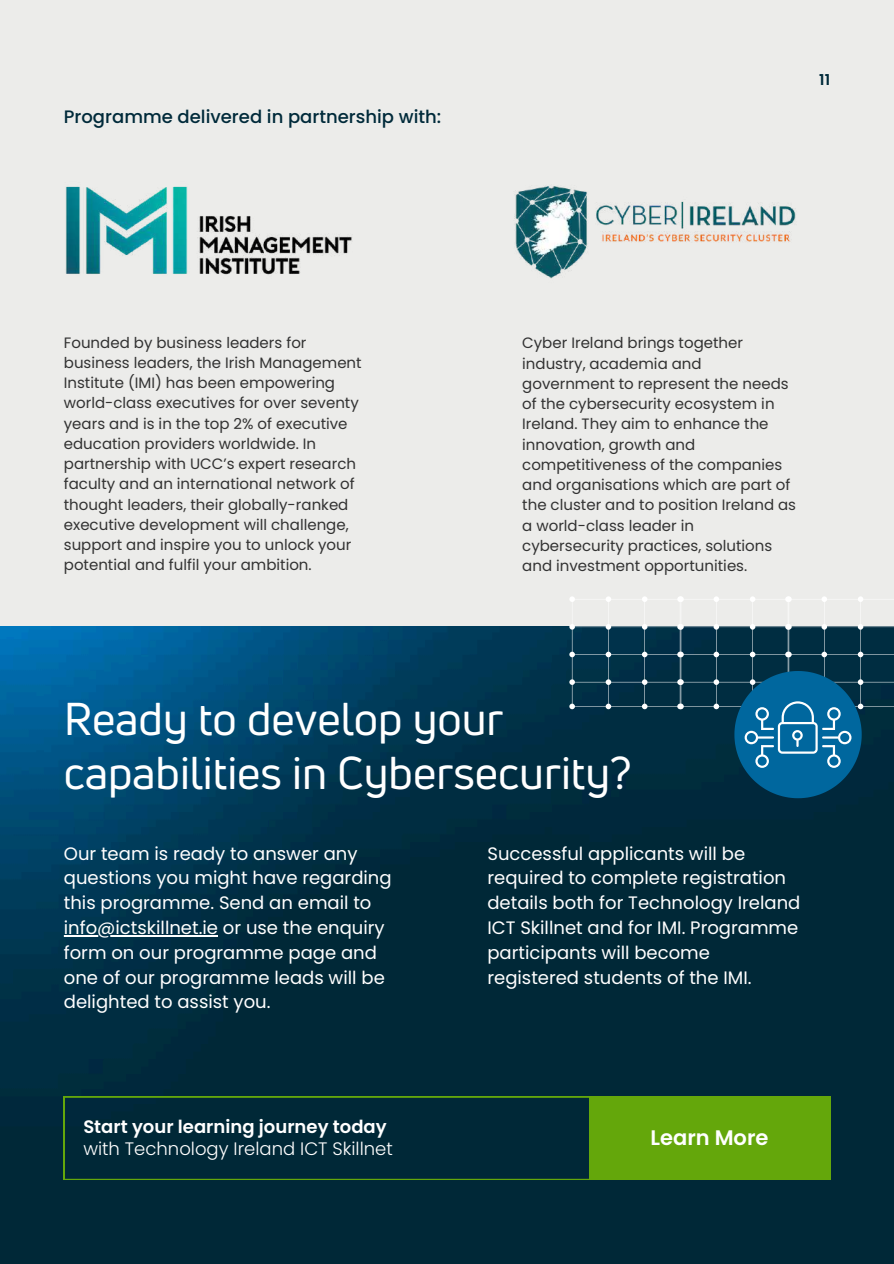
<style>
.page{position:relative;width:894px;height:1264px;background:#fff}
.page>*{position:absolute;margin:0;border:0;box-sizing:border-box;transform-origin:0 0}
.t1{font:45px/54px "Uni Neue";color:#fff}
.t2{font:600 21px "Poppins";color:#fff}
.t3{font:18px/24.8px "Poppins";color:#fff}
.t4{font:500 18px "Poppins";color:#002a3a}
.t5{font:300 18px "Poppins";color:#fff}
.t6{font:600 18px "Poppins";color:#fff}
.t7{font:15px/20.2px "Poppins";color:#323232}
.t8{font:600 15px "Poppins";color:#002a3a}
</style>
<div class="page">
<div style="left:0;top:0;width:893px;height:1263px;background:#ececea"></div>
<img style="left:0;top:626px;width:893px;height:637px">
<svg style="left:64px;top:1096px;width:765px;height:83px;background:#225427"></svg>
<svg style="left:569px;top:596px;width:324px;height:202px;background:#2c5b71"></svg>
<hr style="left:64px;top:935px;width:154px;height:1px;background:#fff">
<img style="left:65px;top:186px;width:287px;height:89px">
<img style="left:514px;top:186px;width:282px;height:93px">
<p class="t4" style="left:64px;top:104px;width:379px">Programme delivered in partnership with:</p>
<p class="t8" style="left:819px;top:70px;width:12px">11</p>
<p class="t7" style="left:64px;top:332px;width:299px">Founded by business leaders for business leaders, the Irish Management Institute (IMI) has been empowering world-class executives for over seventy years and is in the top 2% of executive education providers worldwide. In partnership with UCC’s expert research faculty and an international network of thought leaders, their globally-ranked executive development will challenge, support and inspire you to unlock your potential and fulfil your ambition.</p>
<p class="t7" style="left:522px;top:333px;width:275px">Cyber Ireland brings together industry, academia and government to represent the needs of the cybersecurity ecosystem in<br>Ireland. They aim to enhance the innovation, growth and competitiveness of the companies and organisations which are part of the cluster and to position Ireland as a world-class leader in cybersecurity practices, solutions and investment opportunities.</p>
<h1 class="t1" style="left:64px;top:691px;width:569px">Ready to develop your capabilities in Cybersecurity?</h1>
<p class="t3" style="left:64px;top:841px;width:329px">Our team is ready to answer any questions you might have regarding this programme. Send an email to info@ictskillnet.ie or use the enquiry form on our programme page and one of our programme leads will be delighted to assist you.</p>
<p class="t3" style="left:487px;top:841px;width:314px">Successful applicants will be required to complete registration details both for Technology Ireland<br>ICT Skillnet and for IMI. Programme participants will become registered students of the IMI.</p>
<p class="t6" style="left:83px;top:1113px;width:305px">Start your learning journey today</p>
<p class="t5" style="left:83px;top:1136px;width:311px">with Technology Ireland ICT Skillnet</p>
<h2 class="t2" style="left:650px;top:1123px;width:119px">Learn More</h2>
</div>
